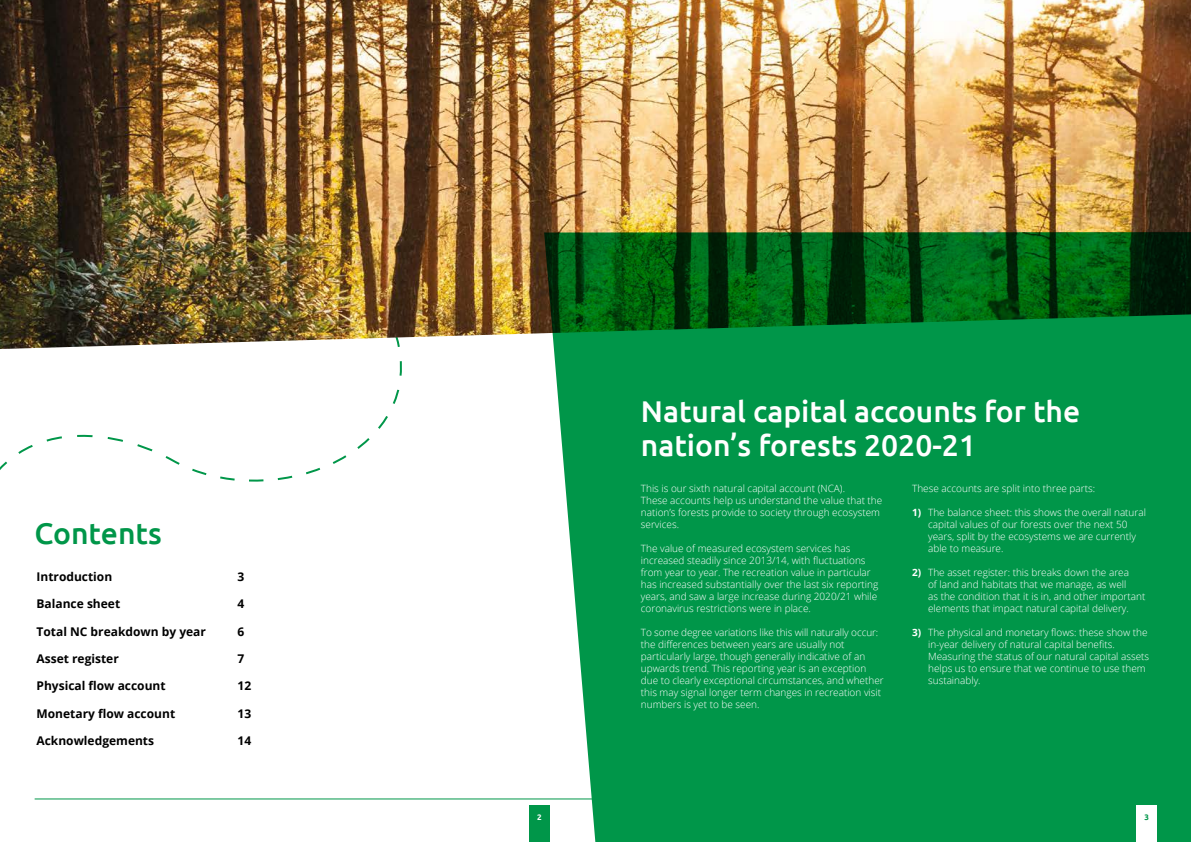
<style>
.page{position:relative;width:1191px;height:842px;background:#fff}
.page>*{position:absolute;margin:0;border:0;box-sizing:border-box;transform-origin:0 0}
.t1{font:500 30px/34px "Ubuntu";color:#fff}
.t2{font:500 30px "Ubuntu";color:#009649}
.t3{font:700 12px "Open Sans";color:#000}
.t4{font:300 10px/12px "Open Sans";color:#fff}
.t5{font:700 8px "Ubuntu";color:#fff}
.t6{font:700 8px "Ubuntu";color:#009649}
.s1{font-weight:700}
</style>
<div class="page">
<img style="left:0;top:0;width:1191px;height:349px">
<svg style="left:544px;top:232px;width:647px;height:610px;background:#099047"></svg>
<div style="left:529px;top:806px;width:20px;height:36px;background:#009649"></div>
<div style="left:1136px;top:806px;width:21px;height:36px;background:#fff"></div>
<hr style="left:35px;top:799px;width:1122px;height:1px;background:#009649">
<h1 class="t2" style="left:34px;top:514px;width:129px">Contents</h1>
<p class="t3" style="left:36px;top:568px;width:77px">Introduction</p>
<p class="t3" style="left:237px;top:568px;width:8px">3</p>
<p class="t3" style="left:36px;top:596px;width:85px">Balance sheet</p>
<p class="t3" style="left:237px;top:596px;width:8px">4</p>
<p class="t3" style="left:36px;top:623px;width:171px">Total NC breakdown by year</p>
<p class="t3" style="left:237px;top:623px;width:8px">6</p>
<p class="t3" style="left:36px;top:650px;width:84px">Asset register</p>
<p class="t3" style="left:237px;top:650px;width:8px">7</p>
<p class="t3" style="left:36px;top:678px;width:131px">Physical flow account</p>
<p class="t3" style="left:237px;top:678px;width:15px">12</p>
<p class="t3" style="left:36px;top:705px;width:140px">Monetary flow account</p>
<p class="t3" style="left:237px;top:705px;width:15px">13</p>
<p class="t3" style="left:36px;top:732px;width:119px">Acknowledgements</p>
<p class="t3" style="left:237px;top:732px;width:15px">14</p>
<h1 class="t1" style="left:641px;top:393px;width:441px">Natural capital accounts for the nation’s forests 2020-21</h1>
<p class="t4" style="left:641px;top:482px;width:243px">This is our sixth natural capital account (NCA).<br>These accounts help us understand the value that the nation’s forests provide to society through ecosystem services.</p>
<p class="t4" style="left:641px;top:542px;width:239px">The value of measured ecosystem services has increased steadily since 2013/14, with fluctuations from year to year. The recreation value in particular has increased substantially over the last six reporting years, and saw a large increase during 2020/21 while coronavirus restrictions were in place.</p>
<p class="t4" style="left:641px;top:626px;width:244px">To some degree variations like this will naturally occur: the differences between years are usually not particularly large, though generally indicative of an upwards trend. This reporting year is an exception due to clearly exceptional circumstances, and whether this may signal longer term changes in recreation visit numbers is yet to be seen.</p>
<p class="t4" style="left:912px;top:482px;width:185px">These accounts are split into three parts:</p>
<p class="t4" style="left:928px;top:506px;width:219px;text-indent:-16px"><span class="s1">1)</span> The balance sheet: this shows the overall natural capital values of our forests over the next 50 years, split by the ecosystems we are currently able to measure.</p>
<p class="t4" style="left:928px;top:566px;width:219px;text-indent:-16px"><span class="s1">2)</span> The asset register: this breaks down the area<br>of land and habitats that we manage, as well<br>as the condition that it is in, and other important elements that impact natural capital delivery.</p>
<p class="t4" style="left:928px;top:626px;width:223px;text-indent:-16px"><span class="s1">3)</span> The physical and monetary flows: these show the in-year delivery of natural capital benefits.<br>Measuring the status of our natural capital assets helps us to ensure that we continue to use them sustainably.</p>
<p class="t5" style="left:537px;top:813px;width:6px">2</p>
<p class="t6" style="left:1144px;top:813px;width:6px">3</p>
</div>
